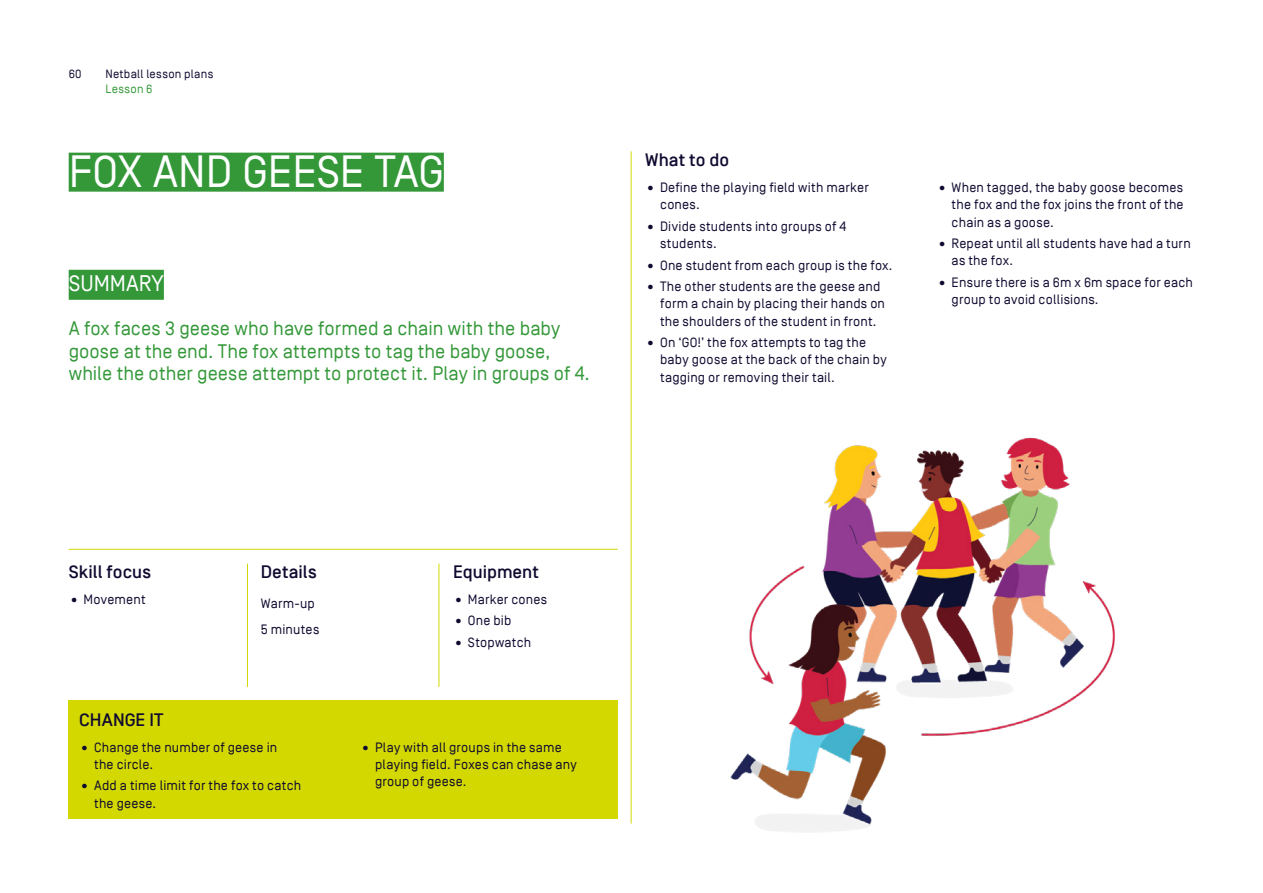
<style>
.page{position:relative;width:1263px;height:893px;background:#fff}
.page>*{position:absolute;margin:0;border:0;box-sizing:border-box;transform-origin:0 0}
.t1{font:45px "Simplon Norm";color:#fff}
.t2{font:22.5px "Simplon Norm";color:#fff}
.t3{font:19.5px/22.5px "Simplon Norm";color:#349839}
.t4{font:500 18px "Simplon Norm";color:#0f0a30}
.t5{font:13.5px/17.2px "Simplon Norm";letter-spacing:.015em;color:#0f0a30}
.t6{font:12px "Simplon Norm";letter-spacing:.025em;color:#0f0a30}
.t7{font:12px "Simplon Norm";letter-spacing:.03em;color:#349839}
</style>
<div class="page">
<div style="left:69px;top:153px;width:375px;height:39px;background:#349839"></div>
<div style="left:69px;top:270px;width:95px;height:30px;background:#349839"></div>
<hr style="left:631px;top:151px;width:1px;height:672px;background:#d3d800">
<img style="left:730px;top:437px;width:385px;height:395px">
<div style="left:69px;top:701px;width:549px;height:118px;background:#d3d800"></div>
<hr style="left:69px;top:549px;width:549px;height:1px;background:#d3d800">
<hr style="left:247px;top:564px;width:1px;height:123px;background:#d3d800">
<hr style="left:439px;top:564px;width:1px;height:123px;background:#d3d800">
<p class="t6" style="left:69px;top:68px;width:14px">60</p>
<p class="t6" style="left:105px;top:68px;width:109px">Netball lesson plans</p>
<p class="t7" style="left:105px;top:82px;width:49px">Lesson 6</p>
<h1 class="t1" style="left:69px;top:148px;width:377px">FOX AND GEESE TAG</h1>
<h2 class="t2" style="left:69px;top:272px;width:97px">SUMMARY</h2>
<h3 class="t3" style="left:69px;top:317px;width:523px">A fox faces 3 geese who have formed a chain with the baby goose at the end. The fox attempts to tag the baby goose, while the other geese attempt to protect it. Play in groups of 4.</h3>
<h3 class="t4" style="left:645px;top:151px;width:85px">What to do</h3>
<p class="t5" style="left:660px;top:179px;width:210px;text-indent:-15px">• Define the playing field with marker cones.</p>
<p class="t5" style="left:660px;top:218px;width:188px;text-indent:-15px">• Divide students into groups of 4 students.</p>
<p class="t5" style="left:645px;top:257px;width:249px">• One student from each group is the fox.</p>
<p class="t5" style="left:660px;top:278px;width:226px;text-indent:-15px">• The other students are the geese and form a chain by placing their hands on the shoulders of the student in front.</p>
<p class="t5" style="left:660px;top:334px;width:228px;text-indent:-15px">• On ‘GO!’ the fox attempts to tag the baby goose at the back of the chain by tagging or removing their tail.</p>
<p class="t5" style="left:952px;top:179px;width:233px;text-align:justify;text-indent:-15px">• When tagged, the baby goose becomes the fox and the fox joins the front of the chain as a goose.</p>
<p class="t5" style="left:952px;top:235px;width:241px;text-indent:-15px">• Repeat until all students have had a turn as the fox.</p>
<p class="t5" style="left:952px;top:274px;width:243px;text-indent:-15px">• Ensure there is a 6m x 6m space for each group to avoid collisions.</p>
<h3 class="t4" style="left:69px;top:562px;width:84px">Skill focus</h3>
<p class="t5" style="left:69px;top:591px;width:78px">• Movement</p>
<h3 class="t4" style="left:261px;top:562px;width:57px">Details</h3>
<p class="t5" style="left:261px;top:591px;width:60px;line-height:25.8px">Warm-up<br>5 minutes</p>
<h3 class="t4" style="left:79px;top:710px;width:86px">CHANGE IT</h3>
<p class="t5" style="left:94px;top:739px;width:185px;text-indent:-15px">• Change the number of geese in the circle.</p>
<p class="t5" style="left:94px;top:777px;width:208px;text-indent:-15px">• Add a time limit for the fox to catch the geese.</p>
<h3 class="t4" style="left:453px;top:562px;width:87px">Equipment</h3>
<p class="t5" style="left:453px;top:591px;width:96px">• Marker cones</p>
<p class="t5" style="left:453px;top:612px;width:60px">• One bib</p>
<p class="t5" style="left:453px;top:634px;width:80px">• Stopwatch</p>
<p class="t5" style="left:375px;top:739px;width:203px;text-indent:-15px">• Play with all groups in the same playing field. Foxes can chase any group of geese.</p>
</div>
